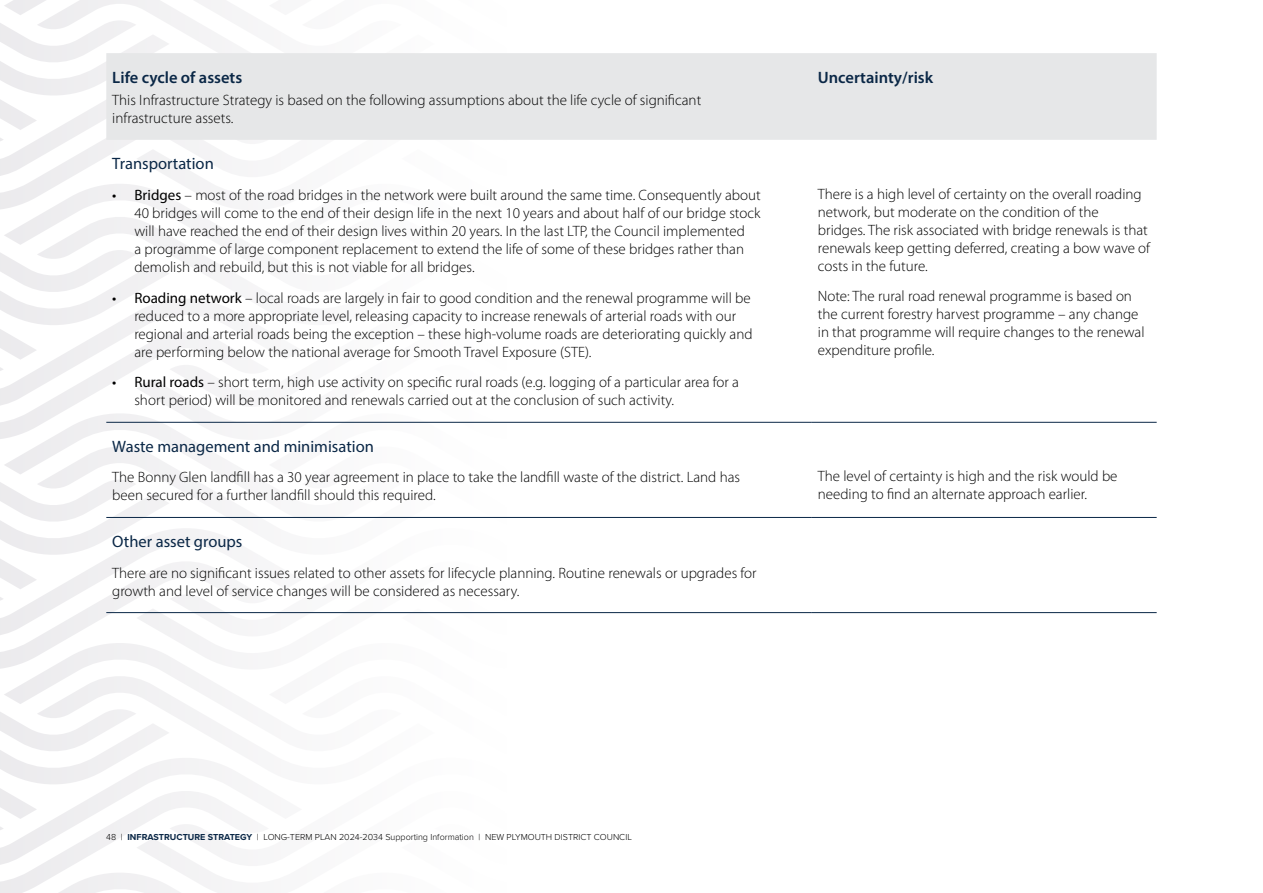
<style>
.page{position:relative;width:1263px;height:893px;background:#fff}
.page>*{position:absolute;margin:0;border:0;box-sizing:border-box;transform-origin:0 0}
.t1{font:16.5px "Myriad Pro";color:#0a2746}
.t2{font:600 16.5px "Myriad Pro";color:#0a2746}
.t3{font:300 15px/18px "Myriad Pro";color:#000}
.t4{font:300 9px "Proxima Nova";color:#000}
.s1{font-weight:400}
.s2{font-weight:700;color:#0a2746}
</style>
<div class="page">
<svg style="left:0;top:0;width:517px;height:893px"></svg>
<div style="left:106px;top:53px;width:1051px;height:87px;background:#e6e7e8"></div>
<hr style="left:106px;top:422px;width:706px;height:1px;background:#0a2746">
<hr style="left:812px;top:422px;width:345px;height:1px;background:#0a2746">
<hr style="left:106px;top:517px;width:706px;height:1px;background:#0a2746">
<hr style="left:812px;top:517px;width:345px;height:1px;background:#0a2746">
<hr style="left:106px;top:612px;width:706px;height:1px;background:#0a2746">
<hr style="left:812px;top:612px;width:345px;height:1px;background:#0a2746">
<p class="t2" style="left:112px;top:66px;width:131px">Life cycle of assets</p>
<p class="t3" style="left:112px;top:91px;width:590px">This Infrastructure Strategy is based on the following assumptions about the life cycle of significant infrastructure assets.</p>
<p class="t1" style="left:112px;top:153px;width:103px">Transportation</p>
<p class="t3" style="left:134px;top:186px;width:628px;text-indent:-22px"><span class="s1">• Bridges</span> – most of the road bridges in the network were built around the same time. Consequently about 40 bridges will come to the end of their design life in the next 10 years and about half of our bridge stock will have reached the end of their design lives within 20 years. In the last LTP, the Council implemented<br>a programme of large component replacement to extend the life of some of these bridges rather than demolish and rebuild, but this is not viable for all bridges.</p>
<p class="t3" style="left:134px;top:288px;width:620px;text-indent:-22px"><span class="s1">• Roading network</span> – local roads are largely in fair to good condition and the renewal programme will be reduced to a more appropriate level, releasing capacity to increase renewals of arterial roads with our regional and arterial roads being the exception – these high-volume roads are deteriorating quickly and are performing below the national average for Smooth Travel Exposure (STE).</p>
<p class="t3" style="left:134px;top:373px;width:606px;text-indent:-22px"><span class="s1">• Rural roads</span> – short term, high use activity on specific rural roads (e.g. logging of a particular area for a short period) will be monitored and renewals carried out at the conclusion of such activity.</p>
<p class="t2" style="left:818px;top:66px;width:117px">Uncertainty/risk</p>
<p class="t3" style="left:818px;top:184px;width:334px">There is a high level of certainty on the overall roading network, but moderate on the condition of the<br>bridges. The risk associated with bridge renewals is that renewals keep getting deferred, creating a bow wave of costs in the future.</p>
<p class="t3" style="left:818px;top:287px;width:328px">Note: The rural road renewal programme is based on the current forestry harvest programme – any change in that programme will require changes to the renewal expenditure profile.</p>
<p class="t1" style="left:112px;top:436px;width:263px">Waste management and minimisation</p>
<p class="t3" style="left:112px;top:468px;width:629px">The Bonny Glen landfill has a 30 year agreement in place to take the landfill waste of the district. Land has been secured for a further landfill should this required.</p>
<p class="t3" style="left:818px;top:467px;width:301px">The level of certainty is high and the risk would be needing to find an alternate approach earlier.</p>
<p class="t1" style="left:112px;top:531px;width:132px">Other asset groups</p>
<p class="t3" style="left:112px;top:563px;width:646px">There are no significant issues related to other assets for lifecycle planning. Routine renewals or upgrades for growth and level of service changes will be considered as necessary.</p>
<p class="t4" style="left:106px;top:830px;width:527px">48 | <span class="s2">INFRASTRUCTURE STRATEGY</span> | LONG-TERM PLAN 2024-2034 Supporting Information | NEW PLYMOUTH DISTRICT COUNCIL</p>
</div>
